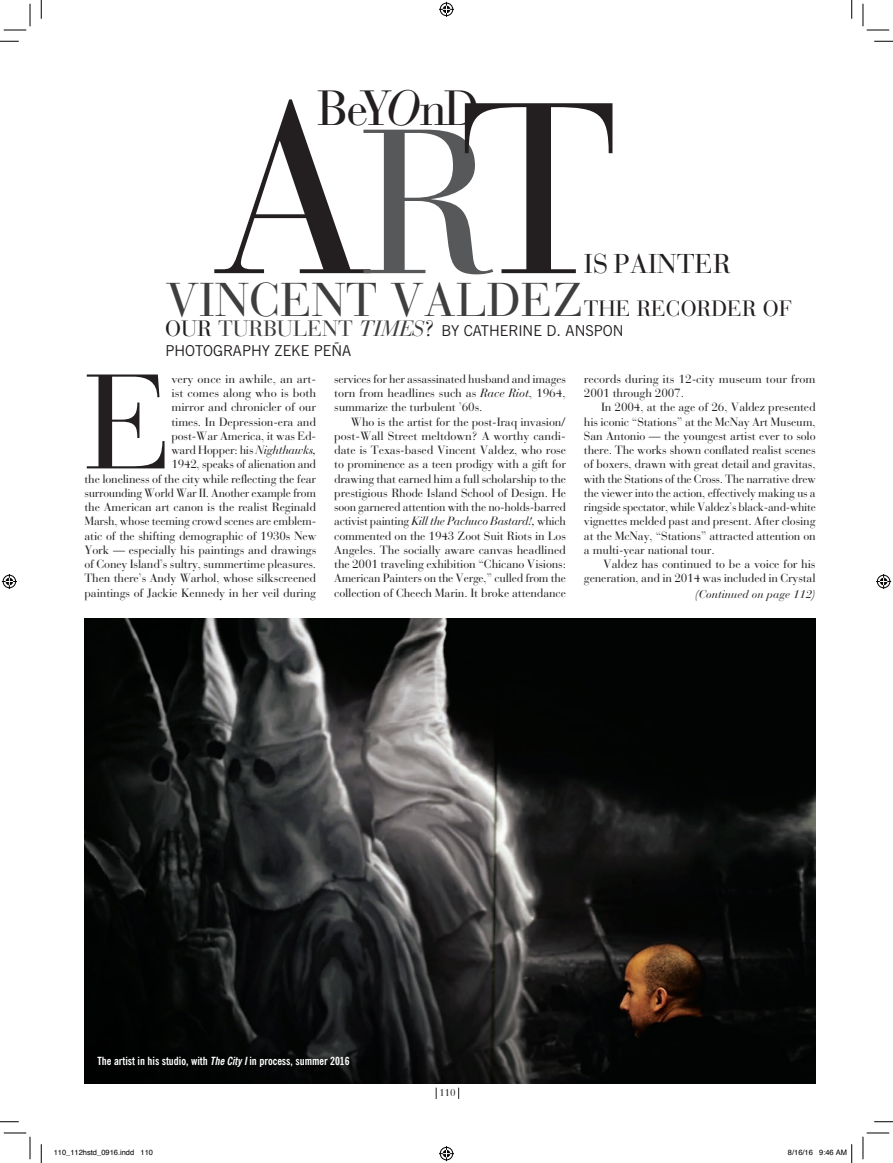
<style>
.page{position:relative;width:893px;height:1163px;background:#fff}
.page>*{position:absolute;margin:0;border:0;box-sizing:border-box;transform-origin:0 0}
.t1{font:241.12px "Bauer Bodoni";color:#231f20}
.t2{font:133.38px "Bauer Bodoni";color:#231f20}
.t3{font:49px "Bauer Bodoni";color:#231f20}
.t4{font:47px "Bauer Bodoni";color:#3e3e3f}
.t5{font:27px "Bauer Bodoni";color:#231f20}
.t6{font:22px "Bauer Bodoni";color:#231f20}
.t7{font:15px/20px "News Gothic BT";color:#231f20}
.t8{font:11.88px/14.2px "Bauer Bodoni";letter-spacing:-.015em;color:#231f20;text-align:justify}
.t9{font:700 condensed 11.25px "News Gothic BT";color:#fff}
.t10{font:italic 11.25px "Bauer Bodoni";color:#231f20}
.t11{font:10px "Bauer Bodoni";color:#231f20}
.t12{font:7.5px "Helvetica";color:#000}
.s1{font-style:italic}
.s2{font-size:203.62px;color:#57585a}
.s3{font-family:"Bauer Bodoni";font-size:22px}
.s4{font-family:"Bauer Bodoni";font-size:22px;color:#3e3e3f}
.s5{font-family:"Bauer Bodoni";font-style:italic;font-size:22px;color:#3e3e3f}
</style>
<div class="page">
<img style="left:84px;top:618px;width:731px;height:465px">
<svg style="left:0;top:40px;width:19px;height:2px"></svg>
<svg style="left:874px;top:40px;width:18px;height:2px"></svg>
<svg style="left:0;top:1121px;width:19px;height:1px"></svg>
<svg style="left:874px;top:1121px;width:18px;height:1px"></svg>
<svg style="left:40px;top:0;width:2px;height:19px"></svg>
<svg style="left:40px;top:1144px;width:2px;height:18px"></svg>
<svg style="left:851px;top:0;width:1px;height:19px"></svg>
<svg style="left:4px;top:4px;width:27px;height:27px"></svg>
<svg style="left:4px;top:1132px;width:27px;height:27px"></svg>
<svg style="left:862px;top:4px;width:27px;height:27px"></svg>
<svg style="left:862px;top:1132px;width:27px;height:27px"></svg>
<svg style="left:439px;top:2px;width:15px;height:15px"></svg>
<svg style="left:439px;top:1146px;width:15px;height:15px"></svg>
<svg style="left:2px;top:574px;width:15px;height:15px"></svg>
<svg style="left:876px;top:574px;width:15px;height:15px"></svg>
<svg style="left:851px;top:1144px;width:1px;height:18px"></svg>
<h3 class="t3" style="left:317px;top:79px;width:163px">BeY<span class="s1">O</span>nD</h3>
<h1 class="t1" style="left:212px;top:46px;width:284px">A<span class="s2">R</span></h1>
<h1 class="t1" style="left:458px;top:46px;width:163px">T</h1>
<h3 class="t6" style="left:584px;top:295px;width:210px">THE RECORDER OF</h3>
<p class="t7" style="left:165px;top:320px;width:459px"><span class="s3">OUR</span> <span class="s4">TURBULENT</span> <span class="s5">TIMES</span><span class="s3">?</span> BY CATHERINE D. ANSPON<br>PHOTOGRAPHY ZEKE PEÑA</p>
<h3 class="t5" style="left:584px;top:248px;width:148px">IS PAINTER</h3>
<h3 class="t4" style="left:165px;top:271px;width:420px">VINCENT VALDEZ</h3>
<p class="t8" style="left:84px;top:372px;width:233px;text-align:right">very once in awhile, an art-<br>ist comes along who is both<br>mirror and chronicler of our<br>times. In Depression-era and<br>post-War America, it was Ed-<br>ward Hopper: his <span class="s1">Nighthawks,<br></span>1942, speaks of alienation and<br>the loneliness of the city while reflecting the fear surrounding World War II. Another example from the American art canon is the realist Reginald Marsh, whose teeming crowd scenes are emblem&shy;atic of the shifting demographic of 1930s New York — especially his paintings and drawings of Coney Island’s sultry, summertime pleasures.<br>Then there’s Andy Warhol, whose silkscreened paintings of Jackie Kennedy in her veil during</p>
<p class="t8" style="left:334px;top:372px;width:233px">services for her assassinated husband and images torn from headlines such as <span class="s1">Race Riot</span>, 1964, summarize the turbulent ’60s.</p>
<h2 class="t2" style="left:84px;top:343px;width:90px">E</h2>
<p class="t8" style="left:334px;top:414px;width:233px;text-indent:17px">Who is the artist for the post-Iraq invasion/ post-Wall Street meltdown? A worthy candi&shy;date is Texas-based Vincent Valdez, who rose to prominence as a teen prodigy with a gift for drawing that earned him a full scholarship to the prestigious Rhode Island School of Design. He soon garnered attention with the no-holds-barred activist painting <span class="s1">Kill the Pachuco Bastard!,</span> which commented on the 1943 Zoot Suit Riots in Los Angeles. The socially aware canvas headlined the 2001 traveling exhibition “Chicano Visions:<br>American Painters on the Verge,” culled from the collection of Cheech Marin. It broke attendance</p>
<p class="t8" style="left:584px;top:372px;width:233px">records during its 12-city museum tour from<br>2001 through 2007.</p>
<p class="t8" style="left:584px;top:400px;width:233px;text-indent:17px">In 2004, at the age of 26, Valdez presented his iconic “Stations” at the McNay Art Museum, San Antonio — the youngest artist ever to solo there. The works shown conflated realist scenes of boxers, drawn with great detail and gravitas, with the Stations of the Cross. The narrative drew the viewer into the action, effectively making us a ringside spectator, while Valdez’s black-and-white vignettes melded past and present. After closing at the McNay, “Stations” attracted attention on a multi-year national tour.</p>
<p class="t8" style="left:584px;top:557px;width:233px;text-align:right">Valdez has continued to be a voice for his generation, and in 2014 was included in Crystal</p>
<p class="t10" style="left:695px;top:587px;width:122px">(Continued on page 112)</p>
<p class="t9" style="left:98px;top:1054px;width:253px">The artist in his studio, with <span class="s1">The CityI</span>in process, summer 2016</p>
<p class="t11" style="left:439px;top:1087px;width:18px">110</p>
<p class="t12" style="left:54px;top:1149px;width:101px">110_112hstd_0916.indd 110</p>
<p class="t12" style="left:788px;top:1149px;width:61px">8/16/16 9:46 AM</p>
</div>
